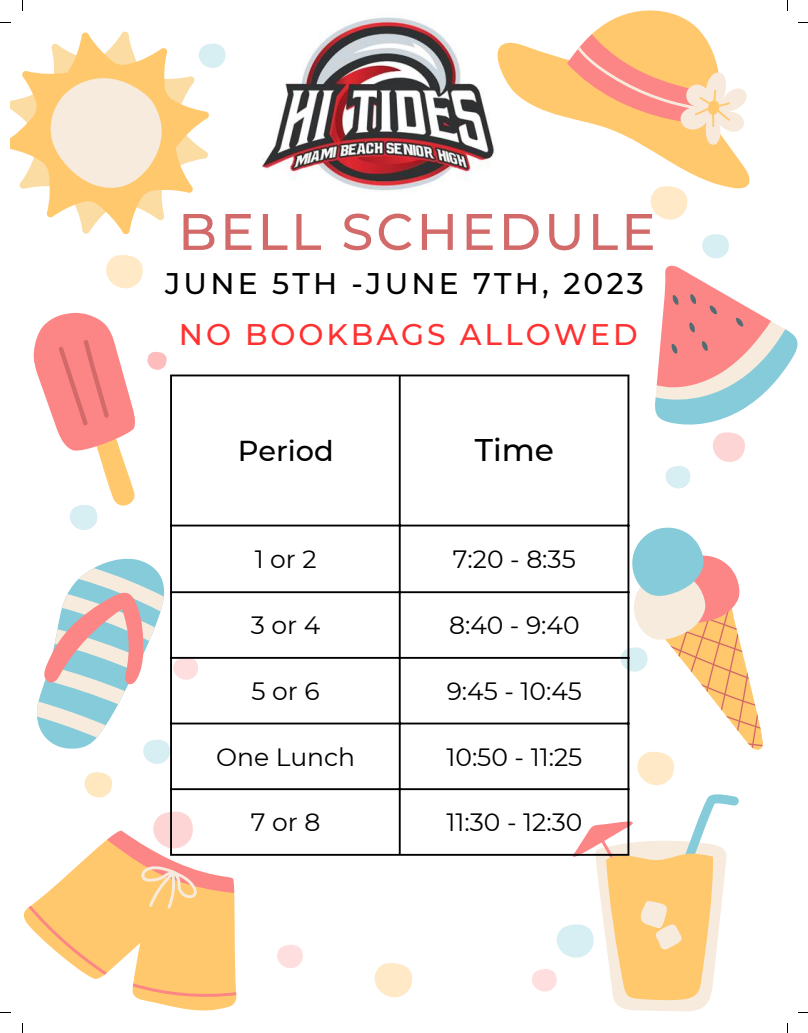
<style>
.page{position:relative;width:808px;height:1033px;background:#fff}
.page>*{position:absolute;margin:0;border:0;box-sizing:border-box;transform-origin:0 0}
.t1{font:500 51.38px "Montserrat";letter-spacing:.06em;color:#d36a6a}
.t2{font:500 31.25px "Montserrat";color:#000}
.t3{font:500 29.75px "Montserrat";letter-spacing:.105em;color:#000}
.t4{font:500 29.75px "Montserrat";letter-spacing:.1em;color:#ff3131}
.t5{font:500 28.75px "Montserrat";color:#000}
.t6{font:25px "Montserrat";color:#000}
</style>
<div class="page">
<svg style="left:277px;top:945px;width:26px;height:23px"></svg>
<svg style="left:703px;top:234px;width:25px;height:8px"></svg>
<svg style="left:84px;top:772px;width:28px;height:26px"></svg>
<svg style="left:106px;top:255px;width:37px;height:34px"></svg>
<svg style="left:374px;top:963px;width:39px;height:35px"></svg>
<svg style="left:650px;top:189px;width:38px;height:31px"></svg>
<svg style="left:33px;top:312px;width:134px;height:218px"></svg>
<svg style="left:10px;top:22px;width:215px;height:213px"></svg>
<svg style="left:42px;top:68px;width:129px;height:129px"></svg>
<svg style="left:601px;top:242px;width:128px;height:202px"></svg>
<svg style="left:644px;top:275px;width:154px;height:213px"></svg>
<svg style="left:143px;top:724px;width:51px;height:40px"></svg>
<svg style="left:38px;top:558px;width:145px;height:193px"></svg>
<svg style="left:37px;top:576px;width:161px;height:146px"></svg>
<svg style="left:531px;top:521px;width:232px;height:490px"></svg>
<svg style="left:497px;top:10px;width:253px;height:179px"></svg>
<svg style="left:567px;top:34px;width:180px;height:111px"></svg>
<svg style="left:23px;top:811px;width:251px;height:200px"></svg>
<svg style="left:132px;top:860px;width:70px;height:59px"></svg>
<hr style="left:170px;top:376px;width:2px;height:478px;background:#000">
<hr style="left:399px;top:376px;width:1px;height:478px;background:#000">
<hr style="left:627px;top:376px;width:2px;height:478px;background:#000">
<hr style="left:170px;top:374px;width:459px;height:2px;background:#000">
<hr style="left:170px;top:524px;width:459px;height:2px;background:#000">
<hr style="left:170px;top:591px;width:459px;height:2px;background:#000">
<hr style="left:170px;top:657px;width:459px;height:2px;background:#000">
<hr style="left:170px;top:722px;width:459px;height:2px;background:#000">
<hr style="left:170px;top:788px;width:459px;height:2px;background:#000">
<hr style="left:170px;top:854px;width:459px;height:1px;background:#000">
<img style="left:262px;top:17px;width:233px;height:175px">
<p class="t1" style="left:178px;top:200px;width:479px">BELL SCHEDULE</p>
<p class="t3" style="left:165px;top:265px;width:480px">JUNE 5TH -JUNE 7TH, 2023</p>
<p class="t4" style="left:179px;top:316px;width:460px">NO BOOKBAGS ALLOWED</p>
<p class="t5" style="left:238px;top:433px;width:97px">Period</p>
<p class="t2" style="left:474px;top:430px;width:81px">Time</p>
<p class="t6" style="left:255px;top:543px;width:64px">1or2</p>
<p class="t6" style="left:453px;top:543px;width:124px">7:20 - 8:35</p>
<p class="t6" style="left:251px;top:610px;width:71px">3or4</p>
<p class="t6" style="left:449px;top:610px;width:132px">8:40 - 9:40</p>
<p class="t6" style="left:251px;top:676px;width:70px">5or6</p>
<p class="t6" style="left:446px;top:676px;width:137px">9:45 - 10:45</p>
<p class="t6" style="left:216px;top:741px;width:140px">One Lunch</p>
<p class="t6" style="left:446px;top:741px;width:137px">10:50 - 11:25</p>
<p class="t6" style="left:251px;top:807px;width:71px">7or8</p>
<p class="t6" style="left:446px;top:807px;width:137px">11:30 - 12:30</p>
</div>
